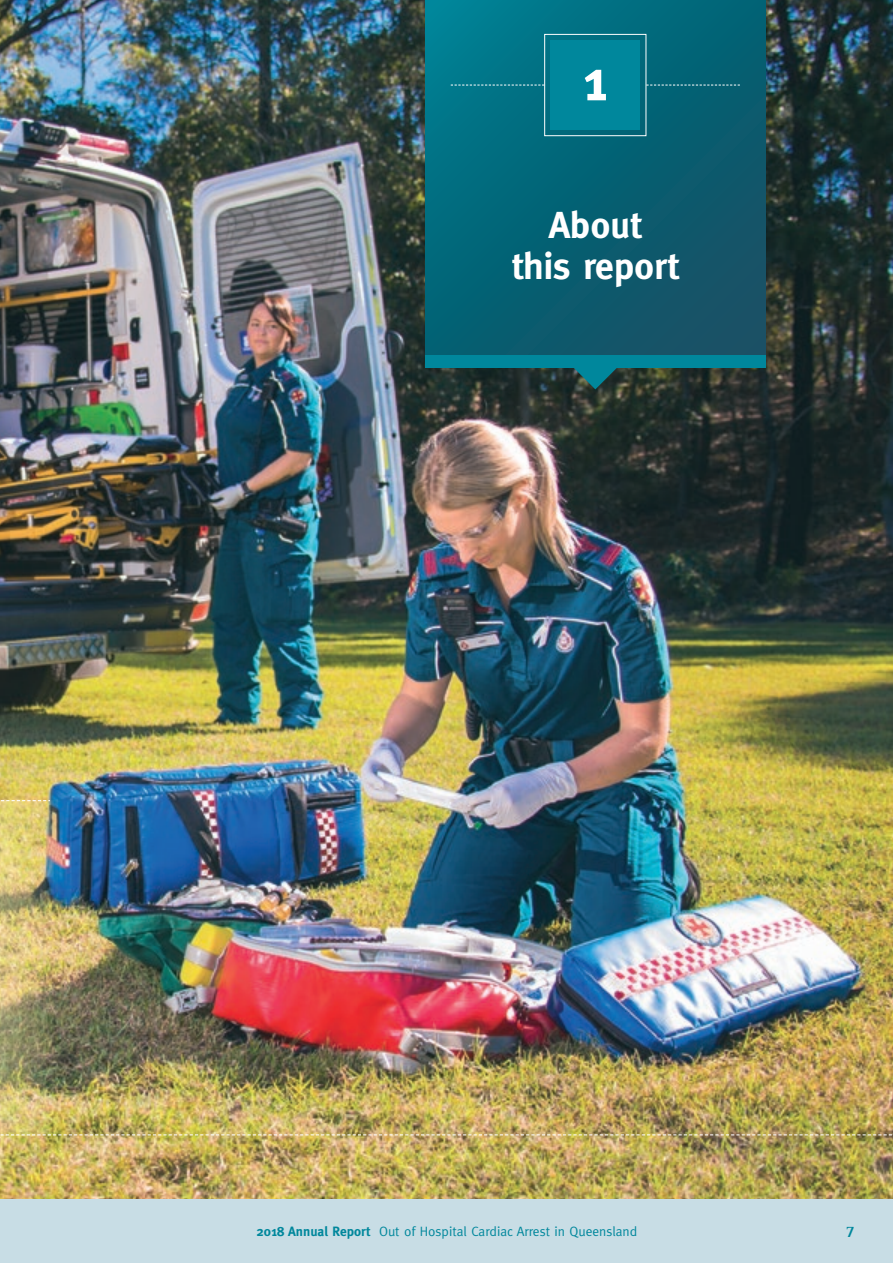
<style>
.page{position:relative;width:893px;height:1263px;background:#fff}
.page>*{position:absolute;margin:0;border:0;box-sizing:border-box;transform-origin:0 0}
.t1{font:700 37.5px/40.5px "Meta";color:#fff;text-align:center}
.t2{font:700 16.5px "Rotis Serif";color:#00879c}
.t3{font:13.5px "Meta";color:#00879c}
.s1{font-weight:700}
</style>
<div class="page">
<img style="left:0;top:0;width:893px;height:1199px">
<div style="left:0;top:1199px;width:893px;height:64px;background:#c8dde5"></div>
<svg style="left:572px;top:367px;width:46px;height:22px"></svg>
<svg style="left:425px;top:0;width:340px;height:355px;background:#076375"></svg>
<div style="left:425px;top:355px;width:340px;height:12px;background:#00879c"></div>
<svg style="left:451px;top:85px;width:93px;height:1px"></svg>
<svg style="left:646px;top:85px;width:94px;height:1px"></svg>
<div style="left:544px;top:34px;width:102px;height:102px;border:1px solid #fff"></div>
<div style="left:551px;top:40px;width:89px;height:90px;background:#00879c"></div>
<svg style="left:585px;top:70px;width:21px;height:30px"></svg>
<img style="left:0;top:799px;width:893px;height:337px">
<h1 class="t1" style="left:512px;top:205px;width:169px">About<br>this report</h1>
<p class="t3" style="left:257px;top:1224px;width:382px"><span class="s1">2018 Annual Report</span> Out of Hospital Cardiac Arrest in Queensland</p>
<p class="t2" style="left:846px;top:1222px;width:11px">7</p>
</div>
